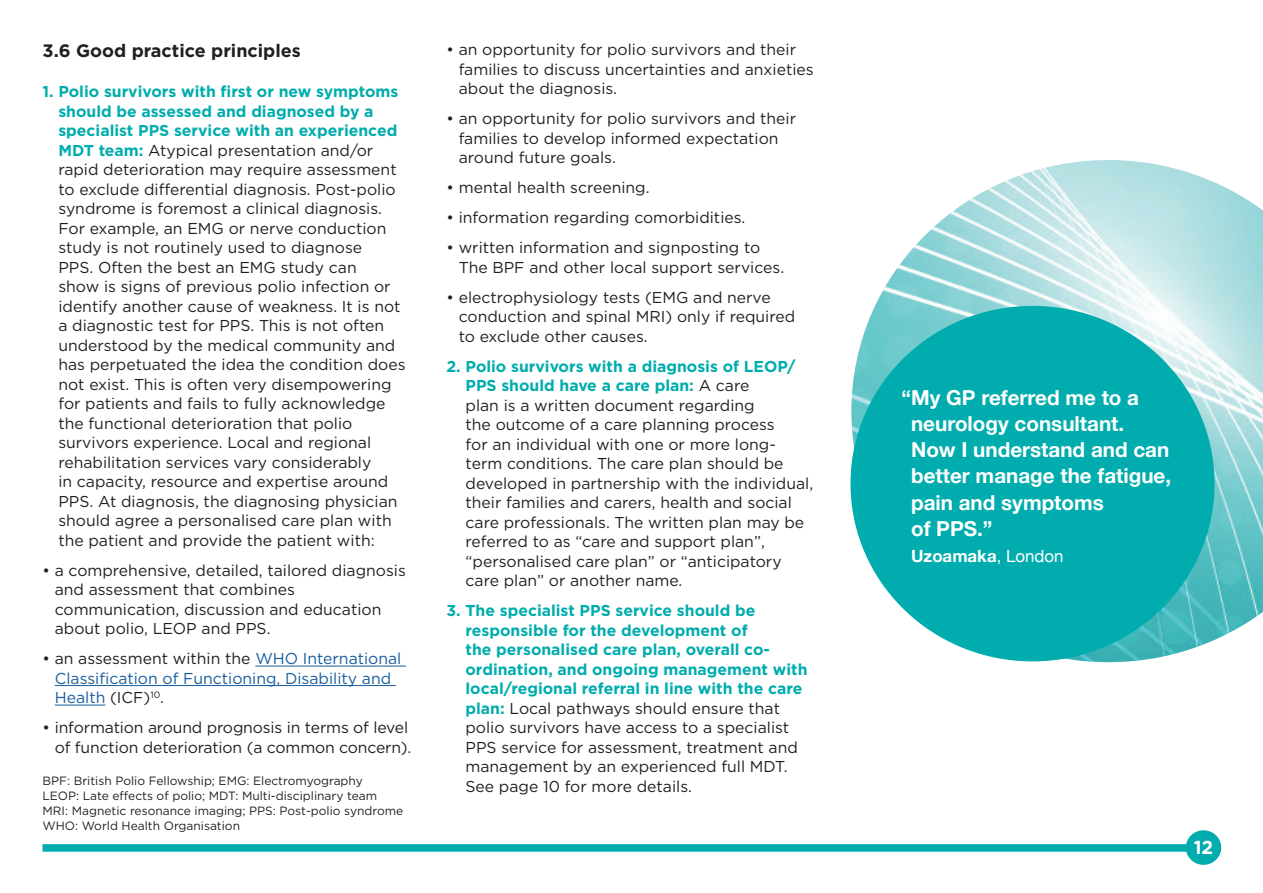
<style>
.page{position:relative;width:1263px;height:893px;background:#fff}
.page>*{position:absolute;margin:0;border:0;box-sizing:border-box;transform-origin:0 0}
.t1{font:700 20.7px/26.2px "Helvetica Neue";color:#fff}
.t2{font:700 18.75px "Gotham";color:#fff}
.Heading_2{font:700 18px "Gotham";color:#231f20}
.t3{font:700 16.8px "Helvetica Neue";color:#fff}
.t4{font:15.75px/19.5px "Gotham";color:#231f20}
.t5{font:700 15.75px/19.5px "Gotham";color:#00acad}
.t6{font:15.75px/19.5px "Gotham";color:#175d9e}
.t7{font:12px/15px "Gotham";color:#231f20}
.s1{font-weight:700;color:#00acad}
.s2{color:#231f20}
.s3{font-weight:400;color:#231f20}
.s4{font-weight:400}
</style>
<div class="page">
<div style="left:1186px;top:830px;width:35px;height:35px;background:#00acad;border-radius:50%"></div>
<div style="left:43px;top:844px;width:1177px;height:8px;background:#00acad"></div>
<hr style="left:255px;top:666px;width:151px;height:1px;background:#175d9e">
<hr style="left:55px;top:685px;width:341px;height:1px;background:#175d9e">
<hr style="left:55px;top:705px;width:50px;height:1px;background:#175d9e">
<img style="left:851px;top:160px;width:412px;height:502px">
<div style="left:850px;top:306px;width:364px;height:355px;background:#00acad;border-radius:50%"></div>
<p class="Heading_2" style="left:43px;top:39px;width:260px">3.6 Good practice principles</p>
<p class="t4" style="left:58px;top:82px;width:349px;text-indent:-16px"><span class="s1">1. Polio survivors with first or new symptoms should be assessed and diagnosed by a specialist PPS service with an experienced MDT team:</span> Atypical presentation and/or rapid deterioration may require assessment to exclude differential diagnosis. Post-polio syndrome is foremost a clinical diagnosis.<br>For example, an EMG or nerve conduction study is not routinely used to diagnose<br>PPS. Often the best an EMG study can<br>show is signs of previous polio infection or identify another cause of weakness. It is not a diagnostic test for PPS. This is not often understood by the medical community and has perpetuated the idea the condition does not exist. This is often very disempowering for patients and fails to fully acknowledge the functional deterioration that polio survivors experience. Local and regional rehabilitation services vary considerably<br>in capacity, resource and expertise around PPS. At diagnosis, the diagnosing physician should agree a personalised care plan with the patient and provide the patient with:</p>
<p class="t4" style="left:55px;top:560px;width:353px;text-indent:-12px">• a comprehensive, detailed, tailored diagnosis and assessment that combines communication, discussion and education about polio, LEOP and PPS.</p>
<p class="t6" style="left:55px;top:649px;width:348px;text-indent:-12px"><span class="s2">• an assessment within the</span> WHO International<br>Classification of Functioning, Disability and<br>Health <span class="s2">(ICF)</span><sup>10</sup><span class="s2">.</span></p>
<p class="t4" style="left:43px;top:718px;width:370px;text-align:right">• information around prognosis in terms of level of function deterioration (a common concern).</p>
<p class="t7" style="left:43px;top:773px;width:362px">BPF: British Polio Fellowship; EMG: Electromyography<br>LEOP: Late effects of polio; MDT: Multi-disciplinary team MRI: Magnetic resonance imaging; PPS: Post-polio syndrome WHO: World Health Organisation</p>
<p class="t4" style="left:459px;top:39px;width:356px;text-indent:-12px">• an opportunity for polio survivors and their families to discuss uncertainties and anxieties about the diagnosis.</p>
<p class="t4" style="left:459px;top:108px;width:339px;text-indent:-12px">• an opportunity for polio survivors and their families to develop informed expectation around future goals.</p>
<p class="t4" style="left:446px;top:177px;width:205px">• mental health screening.</p>
<p class="t4" style="left:446px;top:207px;width:300px">• information regarding comorbidities.</p>
<p class="t4" style="left:459px;top:237px;width:327px;text-indent:-12px">• written information and signposting to<br>The BPF and other local support services.</p>
<p class="t4" style="left:459px;top:287px;width:338px;text-indent:-12px">• electrophysiology tests (EMG and nerve conduction and spinal MRI) only if required to exclude other causes.</p>
<p class="t4" style="left:465px;top:356px;width:349px;text-indent:-19px"><span class="s1">2. Polio survivors with a diagnosis of LEOP/ PPS should have a care plan:</span> A care<br>plan is a written document regarding<br>the outcome of a care planning process<br>for an individual with one or more long&shy;term conditions. The care plan should be developed in partnership with the individual, their families and carers, health and social care professionals. The written plan may be referred to as “care and support plan”, “personalised care plan” or “anticipatory care plan” or another name.</p>
<p class="t5" style="left:465px;top:601px;width:343px;text-indent:-19px">3. The specialist PPS service should be responsible for the development of<br>the personalised care plan, overall co&shy;ordination, and ongoing management with local/regional referral in line with the care plan: <span class="s3">Local pathways should ensure that polio survivors have access to a specialist PPS service for assessment, treatment and management by an experienced full MDT.<br>See page 10 for more details.</span></p>
<p class="t1" style="left:911px;top:385px;width:262px;text-indent:-10px">“My GP referred me to a neurology consultant.<br>Now I understand and can better manage the fatigue, pain and symptoms<br>of PPS.”</p>
<p class="t3" style="left:911px;top:543px;width:154px">Uzoamaka<span class="s4">, London</span></p>
<p class="t2" style="left:1194px;top:834px;width:21px">12</p>
</div>
